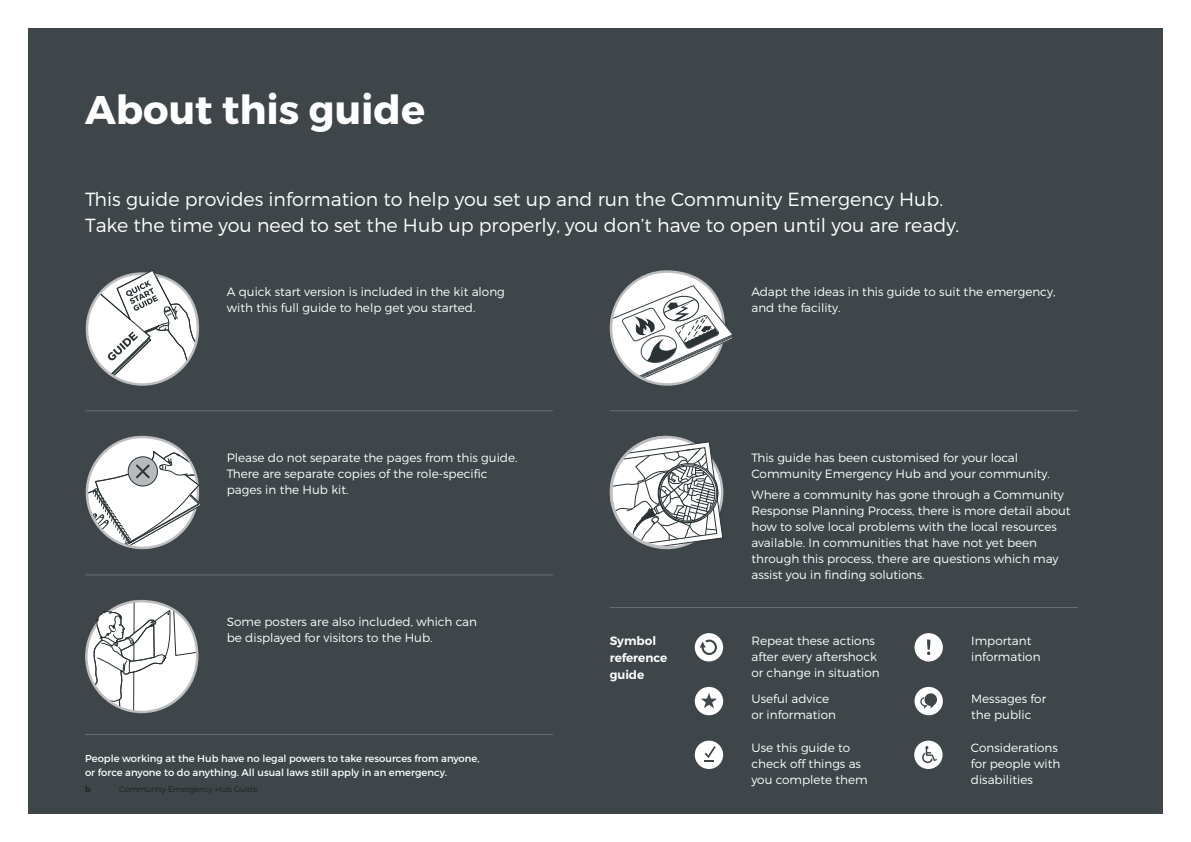
<style>
.page{position:relative;width:1191px;height:842px;background:#fff}
.page>*{position:absolute;margin:0;border:0;box-sizing:border-box;transform-origin:0 0}
.Heading_1{font:700 40px "Montserrat";color:#fff}
.Intro{font:300 19px/26px "Montserrat";color:#fff}
.Body_-_White{font:300 12px/16px "Montserrat";color:#fff}
.Body_-_White-2{font:600 12px/17px "Montserrat";color:#fff}
.Body{font:10px/14px "Montserrat";color:#fff}
.t1{font:300 8px "Montserrat";color:#231f20}
.t2{font:600 8px "Montserrat";color:#231f20}
</style>
<div class="page">
<div style="left:28px;top:28px;width:1134px;height:786px;background:#3e4649"></div>
<hr style="left:85px;top:411px;width:468px;height:1px;background:#686f71">
<hr style="left:609px;top:411px;width:468px;height:1px;background:#686f71">
<hr style="left:85px;top:575px;width:468px;height:1px;background:#686f71">
<hr style="left:85px;top:734px;width:468px;height:1px;background:#686f71">
<hr style="left:609px;top:607px;width:468px;height:1px;background:#686f71">
<svg style="left:85px;top:599px;width:115px;height:115px"></svg>
<svg style="left:609px;top:270px;width:123px;height:116px"></svg>
<div style="left:695px;top:633px;width:28px;height:28px;background:#fff;border-radius:50%"></div>
<svg style="left:699px;top:640px;width:18px;height:15px"></svg>
<div style="left:695px;top:741px;width:28px;height:28px;background:#fff;border-radius:50%"></div>
<svg style="left:704px;top:746px;width:11px;height:16px"></svg>
<div style="left:914px;top:633px;width:29px;height:28px;background:#fff;border-radius:50%"></div>
<svg style="left:927px;top:640px;width:3px;height:15px"></svg>
<div style="left:914px;top:687px;width:29px;height:28px;background:#fff;border-radius:50%"></div>
<svg style="left:920px;top:693px;width:17px;height:16px"></svg>
<svg style="left:85px;top:270px;width:115px;height:116px"></svg>
<svg style="left:609px;top:435px;width:114px;height:115px"></svg>
<div style="left:695px;top:687px;width:28px;height:28px;background:#fff;border-radius:50%"></div>
<svg style="left:701px;top:693px;width:16px;height:15px"></svg>
<div style="left:914px;top:741px;width:28px;height:28px;background:#fff;border-radius:50%"></div>
<svg style="left:922px;top:746px;width:15px;height:17px"></svg>
<svg style="left:85px;top:435px;width:117px;height:115px"></svg>
<p class="Heading_1" style="left:85px;top:85px;width:341px">About this guide</p>
<p class="Intro" style="left:85px;top:186px;width:876px">This guide provides information to help you set up and run the Community Emergency Hub.<br>Take the time you need to set the Hub up properly, you don’t have to open until you are ready.</p>
<p class="Body_-_White" style="left:227px;top:284px;width:279px">A quick start version is included in the kit along with this full guide to help get you started.</p>
<p class="Body_-_White" style="left:227px;top:449px;width:292px">Please do not separate the pages from this guide.<br>There are separate copies of the role-specific pages in the Hub kit.</p>
<p class="Body_-_White" style="left:227px;top:613px;width:252px">Some posters are also included, which can be displayed for visitors to the Hub.</p>
<p class="Body" style="left:85px;top:751px;width:396px">People working at the Hub have no legal powers to take resources from anyone, or force anyone to do anything. All usual laws still apply in an emergency.</p>
<p class="t2" style="left:85px;top:784px;width:7px">b</p>
<p class="t1" style="left:119px;top:785px;width:140px">Community Emergency Hub Guide</p>
<p class="Body_-_White" style="left:751px;top:284px;width:305px">Adapt the ideas in this guide to suit the emergency, and the facility.</p>
<p class="Body_-_White" style="left:751px;top:449px;width:300px">This guide has been customised for your local<br>Community Emergency Hub and your community.</p>
<p class="Body_-_White" style="left:751px;top:487px;width:320px">Where a community has gone through a Community Response Planning Process, there is more detail about how to solve local problems with the local resources available. In communities that have not yet been through this process, there are questions which may assist you in finding solutions.</p>
<p class="Body_-_White-2" style="left:609px;top:632px;width:59px">Symbol reference guide</p>
<p class="Body_-_White" style="left:751px;top:632px;width:130px">Repeat these actions after every aftershock or change in situation</p>
<p class="Body_-_White" style="left:751px;top:690px;width:86px">Useful advice or information</p>
<p class="Body_-_White" style="left:971px;top:690px;width:76px">Messages for the public</p>
<p class="Body_-_White" style="left:751px;top:740px;width:118px">Use this guide to check off things as you complete them</p>
<p class="Body_-_White" style="left:971px;top:740px;width:91px">Considerations for people with disabilities</p>
<p class="Body_-_White" style="left:971px;top:632px;width:71px">Important information</p>
</div>
